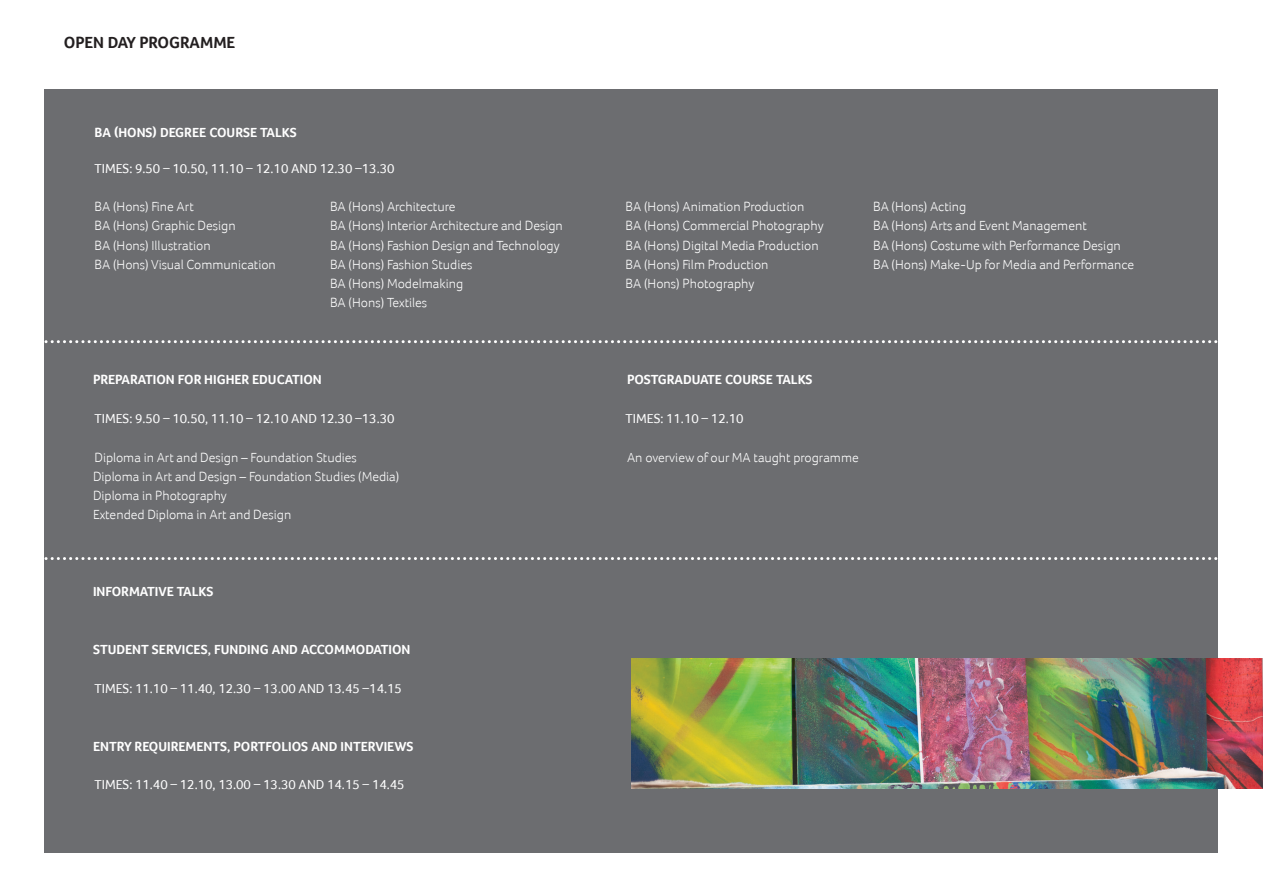
<style>
.page{position:relative;width:1263px;height:893px;background:#fff}
.page>*{position:absolute;margin:0;border:0;box-sizing:border-box;transform-origin:0 0}
.sub_heading{font:700 16.5px "Foco";color:#231f20}
.table_body{font:300 13.5px "Foco";color:#fff}
.table_body-2{font:13.5px "Foco";color:#fff}
.table_bold{font:300 13.5px "Foco";color:#fff}
.table_bold-2{font:700 13.5px "Foco";color:#fff}
.table_body-3{font:700 13.5px "Foco";color:#fff}
</style>
<div class="page">
<div style="left:45px;top:89px;width:1173px;height:764px;background:#6c6d70"></div>
<svg style="left:44px;top:340px;width:1174px;height:3px"></svg>
<svg style="left:44px;top:557px;width:1174px;height:3px"></svg>
<img style="left:631px;top:658px;width:632px;height:130px">
<p class="sub_heading" style="left:64px;top:33px;width:173px">OPEN DAY PROGRAMME</p>
<p class="table_bold-2" style="left:94px;top:124px;width:204px">BA (HONS) DEGREE COURSE TALKS</p>
<p class="table_body-2" style="left:94px;top:160px;width:302px">TIMES: 9.50 – 10.50, 11.10 – 12.10 AND 12.30 –13.30</p>
<p class="table_body" style="left:94px;top:199px;width:101px">BA (Hons) Fine Art</p>
<p class="table_body" style="left:330px;top:199px;width:127px">BA (Hons) Architecture</p>
<p class="table_body" style="left:625px;top:199px;width:180px">BA (Hons) Animation Production</p>
<p class="table_body" style="left:873px;top:199px;width:95px">BA (Hons) Acting</p>
<p class="table_body" style="left:94px;top:218px;width:143px">BA (Hons) Graphic Design</p>
<p class="table_body" style="left:330px;top:218px;width:234px">BA (Hons) Interior Architecture and Design</p>
<p class="table_body" style="left:625px;top:218px;width:200px">BA (Hons) Commercial Photography</p>
<p class="table_body" style="left:873px;top:218px;width:215px">BA (Hons) Arts and Event Management</p>
<p class="table_body" style="left:94px;top:237px;width:118px">BA (Hons) Illustration</p>
<p class="table_body" style="left:330px;top:237px;width:231px">BA (Hons) Fashion Design and Technology</p>
<p class="table_body" style="left:625px;top:237px;width:195px">BA (Hons) Digital Media Production</p>
<p class="table_body" style="left:873px;top:237px;width:249px">BA (Hons) Costume with Performance Design</p>
<p class="table_body" style="left:94px;top:257px;width:183px">BA (Hons) Visual Communication</p>
<p class="table_body" style="left:330px;top:257px;width:144px">BA (Hons) Fashion Studies</p>
<p class="table_body" style="left:625px;top:257px;width:144px">BA (Hons) Film Production</p>
<p class="table_body" style="left:873px;top:257px;width:263px">BA (Hons) Make-Up for Media and Performance</p>
<p class="table_body" style="left:330px;top:276px;width:135px">BA (Hons) Modelmaking</p>
<p class="table_body" style="left:625px;top:276px;width:130px">BA (Hons) Photography</p>
<p class="table_body" style="left:330px;top:295px;width:99px">BA (Hons) Textiles</p>
<p class="table_bold-2" style="left:93px;top:372px;width:230px">PREPARATION FOR HIGHER EDUCATION</p>
<p class="table_bold-2" style="left:627px;top:372px;width:187px">POSTGRADUATE COURSE TALKS</p>
<p class="table_body-2" style="left:94px;top:411px;width:302px">TIMES: 9.50 – 10.50, 11.10 – 12.10 AND 12.30 –13.30</p>
<p class="table_body-2" style="left:626px;top:411px;width:120px">TIMES: 11.10 – 12.10</p>
<p class="table_bold" style="left:94px;top:449px;width:264px">Diploma in Art and Design – Foundation Studies</p>
<p class="table_bold" style="left:627px;top:449px;width:233px">An overview of our MA taught programme</p>
<p class="table_bold" style="left:93px;top:468px;width:308px">Diploma in Art and Design – Foundation Studies (Media)</p>
<p class="table_bold" style="left:93px;top:488px;width:135px">Diploma in Photography</p>
<p class="table_bold" style="left:93px;top:507px;width:200px">Extended Diploma in Art and Design</p>
<p class="table_bold-2" style="left:93px;top:584px;width:122px">INFORMATIVE TALKS</p>
<p class="table_body-3" style="left:93px;top:642px;width:319px">STUDENT SERVICES, FUNDING AND ACCOMMODATION</p>
<p class="table_body-2" style="left:94px;top:680px;width:309px">TIMES: 11.10 – 11.40, 12.30 – 13.00 AND 13.45 –14.15</p>
<p class="table_body-3" style="left:93px;top:738px;width:322px">ENTRY REQUIREMENTS, PORTFOLIOS AND INTERVIEWS</p>
<p class="table_body-2" style="left:94px;top:777px;width:312px">TIMES: 11.40 – 12.10, 13.00 – 13.30 AND 14.15 – 14.45</p>
</div>
